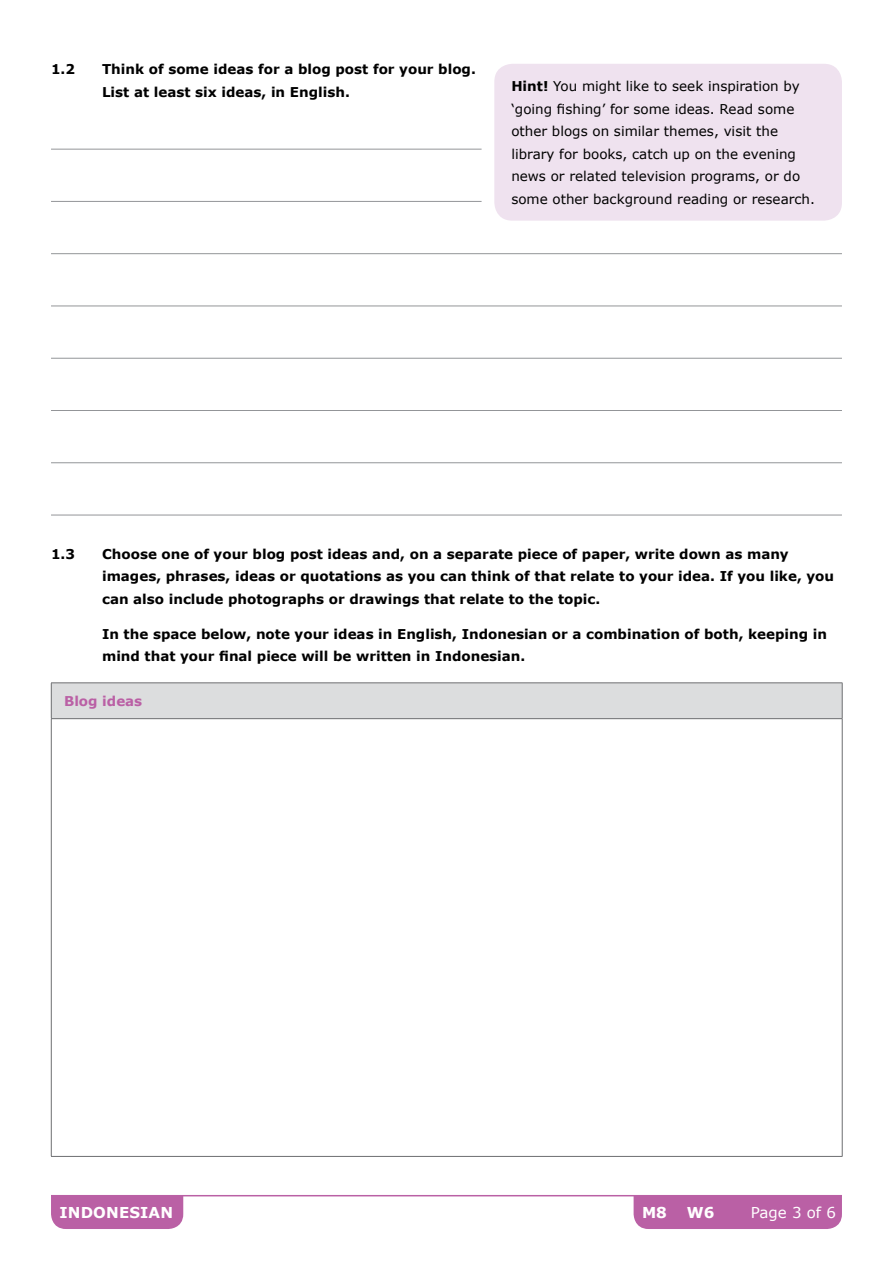
<style>
.page{position:relative;width:893px;height:1263px;background:#fff}
.page>*{position:absolute;margin:0;border:0;box-sizing:border-box;transform-origin:0 0}
.t1{font:700 15px "Verdana";letter-spacing:.01em;color:#fff}
.t2{font:15px "Verdana";color:#fff}
.t3{font:700 13.5px/22.5px "Verdana";color:#000}
.t4{font:13.5px/22.5px "Verdana";color:#000}
.t5{font:700 13.5px "Verdana";color:#ba60a5}
.s1{font-weight:700}
</style>
<div class="page">
<div style="left:634px;top:1196px;width:208px;height:33px;background:#ba60a5"></div>
<hr style="left:51px;top:1195px;width:791px;height:1px;background:#ba60a5">
<div style="left:51px;top:1196px;width:132px;height:33px;background:#ba60a5"></div>
<hr style="left:51px;top:149px;width:431px;height:1px;background:#939598">
<hr style="left:51px;top:201px;width:431px;height:1px;background:#939598">
<hr style="left:51px;top:253px;width:791px;height:1px;background:#939598">
<hr style="left:51px;top:306px;width:791px;height:1px;background:#939598">
<hr style="left:51px;top:358px;width:791px;height:1px;background:#939598">
<hr style="left:51px;top:410px;width:791px;height:1px;background:#939598">
<hr style="left:51px;top:462px;width:791px;height:1px;background:#939598">
<hr style="left:51px;top:515px;width:791px;height:1px;background:#939598">
<div style="left:51px;top:683px;width:791px;height:36px;background:#dcddde"></div>
<hr style="left:51px;top:682px;width:791px;height:1px;background:#6d6e71">
<hr style="left:51px;top:683px;width:1px;height:35px;background:#6d6e71">
<hr style="left:842px;top:683px;width:1px;height:35px;background:#6d6e71">
<hr style="left:51px;top:718px;width:791px;height:1px;background:#6d6e71">
<hr style="left:51px;top:719px;width:1px;height:437px;background:#6d6e71">
<hr style="left:842px;top:719px;width:1px;height:437px;background:#6d6e71">
<hr style="left:51px;top:1156px;width:791px;height:1px;background:#6d6e71">
<div style="left:494px;top:64px;width:348px;height:157px;background:#efe2ef;border-radius:18px"></div>
<p class="t3" style="left:51px;top:58px;width:26px">1.2</p>
<p class="t3" style="left:102px;top:58px;width:375px">Think of some ideas for a blog post for your blog.<br>List at least six ideas, in English.</p>
<p class="t4" style="left:511px;top:75px;width:305px"><span class="s1">Hint!</span> You might like to seek inspiration by ‘going fishing’ for some ideas. Read some other blogs on similar themes, visit the library for books, catch up on the evening news or related television programs, or do some other background reading or research.</p>
<p class="t3" style="left:51px;top:542px;width:26px">1.3</p>
<p class="t3" style="left:102px;top:542px;width:734px">Choose one of your blog post ideas and, on a separate piece of paper, write down as many images, phrases, ideas or quotations as you can think of that relate to your idea. If you like, you can also include photographs or drawings that relate to the topic.</p>
<p class="t3" style="left:102px;top:622px;width:726px">In the space below, note your ideas in English, Indonesian or a combination of both, keeping in mind that your final piece will be written in Indonesian.</p>
<p class="t5" style="left:64px;top:691px;width:80px">Blog ideas</p>
<p class="t1" style="left:59px;top:1202px;width:115px">INDONESIAN</p>
<p class="t1" style="left:642px;top:1202px;width:26px">M8</p>
<p class="t1" style="left:687px;top:1202px;width:29px">W6</p>
<p class="t2" style="left:751px;top:1202px;width:87px">Page 3 of 6</p>
</div>
